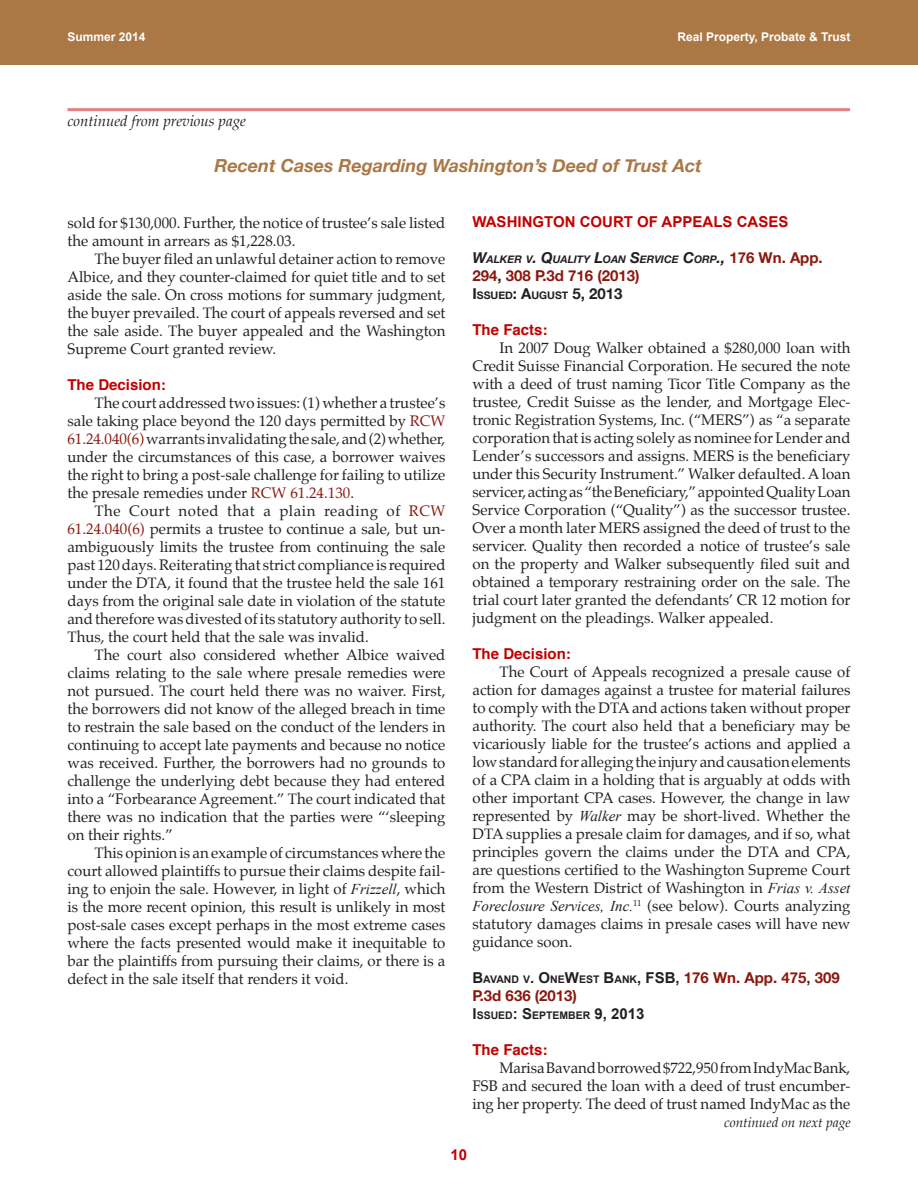
<style>
.page{position:relative;width:918px;height:1188px;background:#fff}
.page>*{position:absolute;margin:0;border:0;box-sizing:border-box;transform-origin:0 0}
.title_continue{font:italic 700 18px "Helvetica Neue";color:#ab7745}
.body{font:15px/18px "Palatino";color:#231f20;text-align:justify}
.sub{font:700 15px "Helvetica";color:#c30000}
.outline1a{font:700 15px "Helvetica Neue";color:#8b180e}
.outline1{font:700 15px "Arial";color:#c30000}
.continued_from{font:italic 15px "Palatino";color:#231f20}
.continued_on{font:italic 13.5px "Palatino";color:#231f20}
.t1{font:700 12px "Arial";color:#fff}
.outline1a-2{font:700 10.5px "Arial";color:#231f20}
.outline1a-3{font:italic 700 10.5px "Helvetica Neue";color:#231f20}
.outline1a-4{font:700 10.5px "Helvetica Neue";color:#231f20}
.s1{color:#8b180e}
.s2{font-family:"Times New Roman";font-style:italic}
.s3{font-size:15px}
.s4{font-style:normal;font-size:15px;color:#8b180e}
.s5{color:#231f20}
.s6{font-family:"Helvetica Neue";font-size:15px;color:#8b180e}
</style>
<div class="page">
<div style="left:0;top:0;width:918px;height:65px;background:#ab7745"></div>
<hr style="left:68px;top:108px;width:782px;height:3px;background:#e18080">
<p class="t1" style="left:68px;top:29px;width:80px">Summer 2014</p>
<p class="t1" style="left:677px;top:29px;width:175px">Real Property, Probate &amp; Trust</p>
<p class="continued_from" style="left:68px;top:109px;width:180px">continued from previous page</p>
<p class="title_continue" style="left:215px;top:154px;width:489px">Recent Cases Regarding Washington’s Deed of Trust Act</p>
<p class="body" style="left:68px;top:214px;width:379px">sold for $130,000. Further, the notice of trustee’s sale listed the amount in arrears as $1,228.03.</p>
<p class="body" style="left:68px;top:250px;width:380px;text-indent:27px">The buyer filed an unlawful detainer action to remove Albice, and they counter-claimed for quiet title and to set aside the sale. On cross motions for summary judgment, the buyer prevailed. The court of appeals reversed and set the sale aside. The buyer appealed and the Washington Supreme Court granted review.</p>
<p class="sub" style="left:68px;top:373px;width:100px">The Decision:</p>
<p class="body" style="left:68px;top:394px;width:380px;text-indent:27px">The court addressed two issues: (1) whether a trustee’s sale taking place beyond the 120 days permitted by <span class="s1">RCW 61.24.040(6)</span> warrants invalidating the sale, and (2) whether, under the circumstances of this case, a borrower waives the right to bring a post-sale challenge for failing to utilize the presale remedies under <span class="s1">RCW 61.24.130</span>.</p>
<p class="body" style="left:67px;top:502px;width:380px;text-indent:27px">The Court noted that a plain reading of <span class="s1">RCW 61.24.040(6)</span> permits a trustee to continue a sale, but un&shy;ambiguously limits the trustee from continuing the sale past 120 days. Reiterating that strict compliance is required under the DTA, it found that the trustee held the sale 161 days from the original sale date in violation of the statute and therefore was divested of its statutory authority to sell.<br>Thus, the court held that the sale was invalid.</p>
<p class="body" style="left:67px;top:646px;width:380px;text-indent:27px">The court also considered whether Albice waived claims relating to the sale where presale remedies were not pursued. The court held there was no waiver. First, the borrowers did not know of the alleged breach in time to restrain the sale based on the conduct of the lenders in continuing to accept late payments and because no notice was received. Further, the borrowers had no grounds to challenge the underlying debt because they had entered into a “Forbearance Agreement.” The court indicated that there was no indication that the parties were “‘sleeping on their rights.”</p>
<p class="body" style="left:67px;top:844px;width:380px;text-indent:27px">This opinion is an example of circumstances where the court allowed plaintiffs to pursue their claims despite fail&shy;ing to enjoin the sale. However, in light of <span class="s2">Frizzell</span>, which is the more recent opinion, this result is unlikely in most post-sale cases except perhaps in the most extreme cases where the facts presented would make it inequitable to bar the plaintiffs from pursuing their claims, or there is a defect in the sale itself that renders it void.</p>
<p class="outline1" style="left:472px;top:212px;width:317px">WASHINGTON COURT OF APPEALS CASES</p>
<p class="outline1a-3" style="left:472px;top:253px;width:352px"><span class="s3">W</span>ALKER V<span class="s3">. Q</span>UALITY <span class="s3">L</span>OAN <span class="s3">S</span>ERVICE <span class="s3">C</span>ORP<span class="s3">.,</span> <span class="s4">176 Wn. App.</span></p>
<p class="outline1a" style="left:472px;top:266px;width:169px">294<span class="s5">,</span> 308 P.3d 716 (2013)</p>
<p class="outline1a-4" style="left:472px;top:289px;width:152px"><span class="s3">I</span>SSUED<span class="s3">: A</span>UGUST <span class="s3">5, 2013</span></p>
<p class="sub" style="left:472px;top:318px;width:77px">The Facts:</p>
<p class="body" style="left:472px;top:339px;width:380px;text-indent:27px">In 2007 Doug Walker obtained a $280,000 loan with Credit Suisse Financial Corporation. He secured the note with a deed of trust naming Ticor Title Company as the trustee, Credit Suisse as the lender, and Mortgage Elec&shy;tronic Registration Systems, Inc. (“MERS”) as “a separate corporation that is acting solely as nominee for Lender and Lender’s successors and assigns. MERS is the beneficiary under this Security Instrument.” Walker defaulted. A loan servicer, acting as “the Beneficiary,” appointed Quality Loan Service Corporation (“Quality”) as the successor trustee.<br>Over a month later MERS assigned the deed of trust to the servicer. Quality then recorded a notice of trustee’s sale on the property and Walker subsequently filed suit and obtained a temporary restraining order on the sale. The trial court later granted the defendants’ CR 12 motion for judgment on the pleadings. Walker appealed.</p>
<p class="sub" style="left:472px;top:642px;width:100px">The Decision:</p>
<p class="body" style="left:472px;top:663px;width:380px;text-indent:27px">The Court of Appeals recognized a presale cause of action for damages against a trustee for material failures to comply with the DTA and actions taken without proper authority. The court also held that a beneficiary may be vicariously liable for the trustee’s actions and applied a low standard for alleging the injury and causation elements of a CPA claim in a holding that is arguably at odds with other important CPA cases. However, the change in law represented by <span class="s2">Walker</span> may be short-lived. Whether the DTA supplies a presale claim for damages, and if so, what principles govern the claims under the DTA and CPA, are questions certified to the Washington Supreme Court from the Western District of Washington in <span class="s2">Frias v. Asset Foreclosure Services, Inc.</span><sup>11</sup> (see below). Courts analyzing statutory damages claims in presale cases will have new guidance soon.</p>
<p class="outline1a-2" style="left:472px;top:972px;width:369px"><span class="s3">B</span>AVAND V<span class="s3">. O</span>NE<span class="s3">W</span>EST <span class="s3">B</span>ANK<span class="s3">, FSB,</span> <span class="s6">176</span> <span class="s6">Wn. App. 475</span><span class="s3">,</span> <span class="s6">309</span></p>
<p class="outline1a" style="left:472px;top:986px;width:106px">P.3d 636 (2013)</p>
<p class="outline1a-2" style="left:472px;top:1008px;width:174px"><span class="s3">I</span>SSUED<span class="s3">: S</span>EPTEMBER <span class="s3">9, 2013</span></p>
<p class="sub" style="left:472px;top:1038px;width:77px">The Facts:</p>
<p class="body" style="left:472px;top:1059px;width:379px;text-indent:27px">Marisa Bavand borrowed $722,950 from IndyMac Bank, FSB and secured the loan with a deed of trust encumber&shy;ing her property. The deed of trust named IndyMac as the</p>
<p class="continued_on" style="left:724px;top:1112px;width:128px">continued on next page</p>
<p class="outline1" style="left:451px;top:1145px;width:18px">10</p>
</div>
